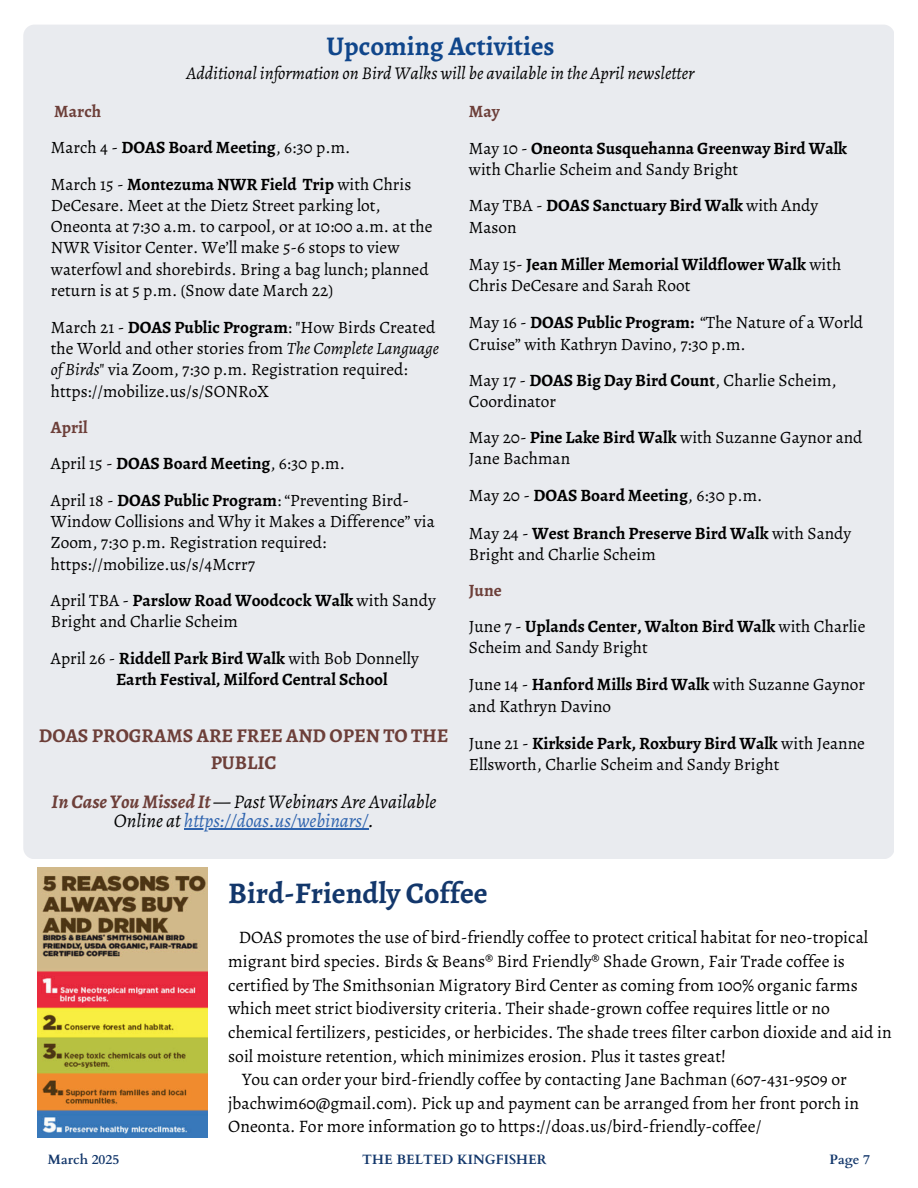
<style>
.page{position:relative;width:918px;height:1188px;background:#fff}
.page>*{position:absolute;margin:0;border:0;box-sizing:border-box;transform-origin:0 0}
.t1{font:700 30px "Alegreya";color:#13376b}
.t2{font:700 27px "Alegreya";color:#10468b}
.t3{font:700 19.5px/27px "Alegreya";color:#6d3f39;text-align:center}
.t4{font:italic 19.35px/19.2px "Alegreya";color:#000;text-align:center}
.t5{font:italic 18px "Alegreya";color:#000}
.t6{font:17.55px "Alegreya";color:#000}
.t7{font:17.25px/21.3px "Alegreya";color:#000}
.t8{font:700 17.25px/37.2px "Alegreya";color:#000}
.t9{font:700 13.5px "Cardo";color:#13376b}
.s1{color:#6d3f39}
.s2{font-weight:400}
.s3{font-weight:700}
.s4{font-style:italic}
.s5{font-weight:700;color:#6d3f39}
.s6{color:#2e63ae}
</style>
<div class="page">
<div style="left:23px;top:25px;width:871px;height:834px;background:#e9ebef;border-radius:11px"></div>
<img style="left:38px;top:867px;width:169px;height:270px">
<hr style="left:184px;top:828px;width:184px;height:1px;background:#2e63ae">
<h2 class="t2" style="left:326px;top:28px;width:230px">Upcoming Activities</h2>
<p class="t5" style="left:187px;top:61px;width:509px">Additional information on Bird Walks will be available in the April newsletter</p>
<p class="t8" style="left:51px;top:93px;width:362px;line-height:36.3px"><span class="s1">March<br></span><span class="s2">March 4 -</span> DOAS Board Meeting<span class="s2">, 6:30 p.m.<br>March 15 -</span> Montezuma NWR Field Trip <span class="s2">with Chris</span></p>
<p class="t7" style="left:51px;top:195px;width:383px">DeCesare. Meet at the Dietz Street parking lot, Oneonta at 7:30 a.m. to carpool, or at 10:00 a.m. at the NWR Visitor Center. We’ll make 5-6 stops to view waterfowl and shorebirds. Bring a bag lunch; planned return is at 5 p.m. (Snow date March 22)</p>
<p class="t7" style="left:51px;top:316px;width:390px">March 21 - <span class="s3">DOAS Public Program</span>: "How Birds Created the World and other stories from <span class="s4">The Complete Language of Birds</span>" via Zoom, 7:30 p.m. Registration required: https://mobilize.us/s/SONRoX</p>
<p class="t7" style="left:51px;top:409px;width:360px;line-height:36.6px"><span class="s5">April<br></span>April 15 - <span class="s3">DOAS Board Meeting</span>, 6:30 p.m.<br>April 18 - <span class="s3">DOAS Public Program</span>: “Preventing Bird-</p>
<p class="t7" style="left:51px;top:511px;width:385px">Window Collisions and Why it Makes a Difference” via<br>Zoom, 7:30 p.m. Registration required: https://mobilize.us/s/4Mcrr7</p>
<p class="t7" style="left:51px;top:590px;width:386px">April TBA - <span class="s3">Parslow Road Woodcock Walk</span> with Sandy<br>Bright and Charlie Scheim</p>
<p class="t8" style="left:116px;top:647px;width:304px;line-height:21.3px;text-indent:-65px"><span class="s2">April 26 -</span> Riddell Park Bird Walk <span class="s2">with Bob Donnelly<br></span>Earth Festival, Milford Central School</p>
<p class="t3" style="left:39px;top:721px;width:411px">DOAS PROGRAMS ARE FREE AND OPEN TO THE<br>PUBLIC</p>
<p class="t4" style="left:52px;top:792px;width:386px"><span class="s5">In Case You Missed It</span> — Past Webinars Are Available<br>Online at <span class="s6">https://doas.us/webinars/</span>.</p>
<p class="t8" style="left:469px;top:92px;width:380px"><span class="s1">May<br></span><span class="s2">May 10 -</span> Oneonta Susquehanna Greenway Bird Walk</p>
<p class="t7" style="left:469px;top:151px;width:351px;line-height:36px">with Charlie Scheim and Sandy Bright<br>May TBA - <span class="s3">DOAS Sanctuary Bird Walk</span> with Andy</p>
<p class="t8" style="left:469px;top:208px;width:374px"><span class="s2">Mason<br>May 15-</span> Jean Miller Memorial Wildflower Walk <span class="s2">with</span></p>
<p class="t7" style="left:469px;top:267px;width:396px;line-height:37.2px">Chris DeCesare and Sarah Root<br>May 16 - <span class="s3">DOAS Public Program:</span> “The Nature of a World</p>
<p class="t7" style="left:469px;top:326px;width:369px;line-height:36px">Cruise” with Kathryn Davino, 7:30 p.m.<br>May 17 - <span class="s3">DOAS Big Day Bird Count</span>, Charlie Scheim,</p>
<p class="t7" style="left:469px;top:383px;width:395px;line-height:36px">Coordinator<br>May 20- <span class="s3">Pine Lake Bird Walk</span> with Suzanne Gaynor and</p>
<p class="t8" style="left:469px;top:440px;width:384px"><span class="s2">Jane Bachman<br>May 20 -</span> DOAS Board Meeting<span class="s2">, 6:30 p.m.<br>May 24 -</span> West Branch Preserve Bird Walk <span class="s2">with Sandy</span></p>
<p class="t7" style="left:469px;top:544px;width:188px">Bright and Charlie Scheim</p>
<p class="t8" style="left:469px;top:572px;width:398px;line-height:36px"><span class="s1">June<br></span><span class="s2">June 7 -</span> Uplands Center, Walton Bird Walk <span class="s2">with Charlie</span></p>
<p class="t7" style="left:469px;top:629px;width:398px;line-height:37.2px">Scheim and Sandy Bright<br>June 14 - <span class="s3">Hanford Mills Bird Walk</span> with Suzanne Gaynor</p>
<p class="t7" style="left:469px;top:688px;width:398px;line-height:37.2px">and Kathryn Davino<br>June 21 - <span class="s3">Kirkside Park, Roxbury Bird Walk</span> with Jeanne</p>
<p class="t7" style="left:469px;top:754px;width:312px">Ellsworth, Charlie Scheim and Sandy Bright</p>
<h1 class="t1" style="left:228px;top:873px;width:261px">Bird-Friendly Coffee</h1>
<p class="t6" style="left:239px;top:927px;width:631px">DOAS promotes the use of bird-friendly coffee to protect critical habitat for neo-tropical</p>
<p class="t6" style="left:228px;top:950px;width:618px">migrant bird species. Birds &amp; Beans® Bird Friendly® Shade Grown, Fair Trade coffee is</p>
<p class="t6" style="left:228px;top:974px;width:631px">certified by The Smithsonian Migratory Bird Center as coming from 100% organic farms</p>
<p class="t6" style="left:228px;top:997px;width:603px">which meet strict biodiversity criteria. Their shade-grown coffee requires little or no</p>
<p class="t6" style="left:228px;top:1021px;width:665px">chemical fertilizers, pesticides, or herbicides. The shade trees filter carbon dioxide and aid in</p>
<p class="t6" style="left:228px;top:1045px;width:499px">soil moisture retention, which minimizes erosion. Plus it tastes great!</p>
<p class="t6" style="left:242px;top:1068px;width:606px">You can order your bird-friendly coffee by contacting Jane Bachman (607-431-9509 or</p>
<p class="t6" style="left:228px;top:1092px;width:632px">jbachwim60@gmail.com). Pick up and payment can be arranged from her front porch in</p>
<p class="t6" style="left:228px;top:1116px;width:535px">Oneonta. For more information go to https://doas.us/bird-friendly-coffee/</p>
<p class="t9" style="left:48px;top:1149px;width:73px">March 2025</p>
<p class="t9" style="left:362px;top:1149px;width:186px">THE BELTED KINGFISHER</p>
<p class="t9" style="left:829px;top:1149px;width:42px">Page 7</p>
</div>
